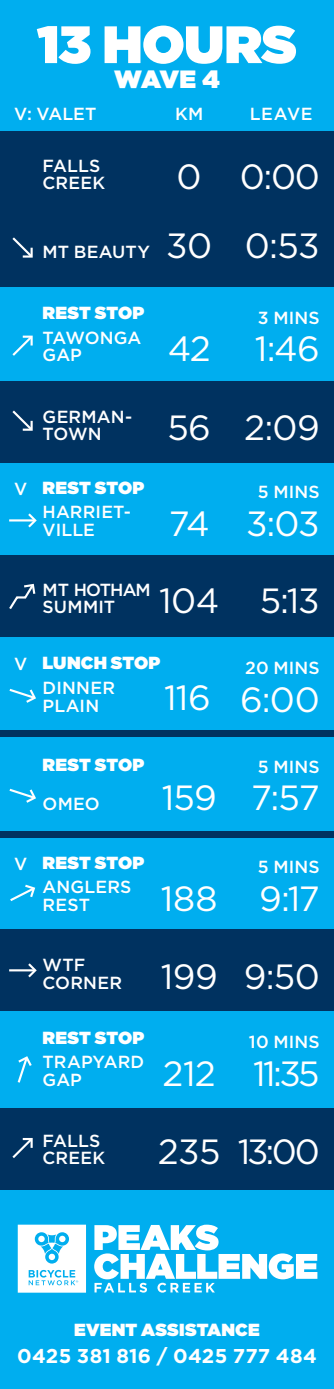
<style>
.page{position:relative;width:334px;height:1389px;background:#fff}
.page>*{position:absolute;margin:0;border:0;box-sizing:border-box;transform-origin:0 0}
.TEXT{font:900 52.5px "Gotham";letter-spacing:-.01em;color:#fff}
.NUMBERS{font:35px "Gotham";letter-spacing:-.02em;color:#fff}
.TEXT-2{font:900 25px "Gotham";color:#fff}
.TEXT-3{font:700 20px "Gotham";letter-spacing:.01em;color:#fff}
.TEXT-4{font:500 17.5px/17.5px "Gotham";letter-spacing:.01em;color:#fff}
.TEXT-5{font:900 17.5px "Gotham";letter-spacing:.01em;color:#fff}
.TEXT-6{font:500 17.5px "Gotham";letter-spacing:-.05em;color:#fff}
</style>
<div class="page">
<div style="left:0;top:0;width:333px;height:1389px;background:#00aeef"></div>
<div style="left:0;top:131px;width:333px;height:156px;background:#003260"></div>
<div style="left:0;top:381px;width:333px;height:81px;background:#003260"></div>
<div style="left:0;top:556px;width:333px;height:81px;background:#003260"></div>
<div style="left:0;top:731px;width:333px;height:6px;background:#003260"></div>
<div style="left:0;top:832px;width:333px;height:6px;background:#003260"></div>
<div style="left:0;top:930px;width:333px;height:81px;background:#003260"></div>
<div style="left:0;top:1108px;width:333px;height:81px;background:#003260"></div>
<svg style="left:94px;top:1225px;width:223px;height:68px"></svg>
<svg style="left:18px;top:1225px;width:68px;height:68px;background:#d6f2fc"></svg>
<svg style="left:12px;top:237px;width:21px;height:21px"></svg>
<svg style="left:12px;top:410px;width:21px;height:21px"></svg>
<hr style="left:9px;top:519px;width:25px;height:3px;background:#fff">
<svg style="left:26px;top:513px;width:11px;height:15px"></svg>
<hr style="left:9px;top:969px;width:25px;height:2px;background:#fff">
<svg style="left:26px;top:963px;width:11px;height:15px"></svg>
<svg style="left:9px;top:688px;width:27px;height:15px"></svg>
<svg style="left:9px;top:788px;width:27px;height:15px"></svg>
<svg style="left:10px;top:884px;width:26px;height:17px"></svg>
<svg style="left:17px;top:1056px;width:15px;height:27px"></svg>
<svg style="left:9px;top:583px;width:27px;height:26px"></svg>
<svg style="left:12px;top:335px;width:21px;height:21px"></svg>
<svg style="left:12px;top:1137px;width:21px;height:21px"></svg>
<p class="TEXT" style="left:37px;top:14px;width:260px">13 HOURS</p>
<p class="TEXT-2" style="left:114px;top:64px;width:107px">WAVE 4</p>
<p class="TEXT-4" style="left:14px;top:105px;width:84px">V: VALET</p>
<p class="TEXT-4" style="left:175px;top:105px;width:30px">KM</p>
<p class="TEXT-4" style="left:249px;top:105px;width:64px">LEAVE</p>
<p class="TEXT-4" style="left:43px;top:156px;width:64px">FALLS<br>CREEK</p>
<p class="NUMBERS" style="left:176px;top:157px;width:27px">0</p>
<p class="NUMBERS" style="left:239px;top:157px;width:81px">0:00</p>
<p class="TEXT-4" style="left:43px;top:242px;width:109px">MT BEAUTY</p>
<p class="NUMBERS" style="left:166px;top:226px;width:47px">30</p>
<p class="NUMBERS" style="left:244px;top:226px;width:76px">0:53</p>
<p class="TEXT-5" style="left:43px;top:303px;width:103px">REST STOP</p>
<p class="TEXT-4" style="left:43px;top:329px;width:100px">TAWONGA<br>GAP</p>
<p class="NUMBERS" style="left:167px;top:330px;width:44px">42</p>
<p class="TEXT-4" style="left:257px;top:309px;width:63px">3 MINS</p>
<p class="NUMBERS" style="left:254px;top:330px;width:66px">1:46</p>
<p class="TEXT-4" style="left:43px;top:407px;width:91px">GERMAN-<br>TOWN</p>
<p class="NUMBERS" style="left:167px;top:408px;width:45px">56</p>
<p class="NUMBERS" style="left:244px;top:408px;width:77px">2:09</p>
<p class="TEXT-4" style="left:14px;top:480px;width:15px">V</p>
<p class="TEXT-5" style="left:43px;top:477px;width:103px">REST STOP</p>
<p class="TEXT-4" style="left:43px;top:503px;width:89px">HARRIET-<br>VILLE</p>
<p class="NUMBERS" style="left:168px;top:504px;width:42px">74</p>
<p class="TEXT-4" style="left:257px;top:483px;width:63px">5 MINS</p>
<p class="NUMBERS" style="left:245px;top:504px;width:75px">3:03</p>
<p class="TEXT-6" style="left:43px;top:579px;width:109px">MT HOTHAM</p>
<p class="TEXT-4" style="left:43px;top:598px;width:74px">SUMMIT</p>
<p class="NUMBERS" style="left:159px;top:581px;width:62px">104</p>
<p class="NUMBERS" style="left:259px;top:581px;width:61px">5:13</p>
<p class="TEXT-4" style="left:14px;top:655px;width:15px">V</p>
<p class="TEXT-5" style="left:43px;top:653px;width:119px">LUNCH STOP</p>
<p class="TEXT-4" style="left:43px;top:679px;width:74px">DINNER<br>PLAIN</p>
<p class="NUMBERS" style="left:164px;top:679px;width:48px">116</p>
<p class="TEXT-4" style="left:245px;top:659px;width:76px">20 MINS</p>
<p class="NUMBERS" style="left:239px;top:680px;width:81px">6:00</p>
<p class="TEXT-5" style="left:43px;top:755px;width:103px">REST STOP</p>
<p class="TEXT-4" style="left:43px;top:795px;width:59px">OMEO</p>
<p class="NUMBERS" style="left:161px;top:778px;width:56px">159</p>
<p class="TEXT-4" style="left:14px;top:854px;width:15px">V</p>
<p class="TEXT-5" style="left:43px;top:852px;width:103px">REST STOP</p>
<p class="TEXT-4" style="left:43px;top:878px;width:90px">ANGLERS<br>REST</p>
<p class="NUMBERS" style="left:161px;top:879px;width:58px">188</p>
<p class="TEXT-4" style="left:257px;top:757px;width:63px">5 MINS</p>
<p class="NUMBERS" style="left:251px;top:778px;width:70px">7:57</p>
<p class="TEXT-4" style="left:257px;top:858px;width:63px">5 MINS</p>
<p class="NUMBERS" style="left:258px;top:879px;width:62px">9:17</p>
<p class="TEXT-4" style="left:43px;top:956px;width:81px">WTF<br>CORNER</p>
<p class="NUMBERS" style="left:160px;top:957px;width:58px">199</p>
<p class="NUMBERS" style="left:243px;top:957px;width:77px">9:50</p>
<p class="TEXT-5" style="left:43px;top:1027px;width:103px">REST STOP</p>
<p class="TEXT-4" style="left:43px;top:1053px;width:103px">TRAPYARD<br>GAP</p>
<p class="NUMBERS" style="left:162px;top:1054px;width:54px">212</p>
<p class="TEXT-4" style="left:248px;top:1033px;width:72px">10 MINS</p>
<p class="NUMBERS" style="left:253px;top:1054px;width:68px">11:35</p>
<p class="TEXT-4" style="left:43px;top:1131px;width:64px">FALLS<br>CREEK</p>
<p class="NUMBERS" style="left:158px;top:1133px;width:64px">235</p>
<p class="NUMBERS" style="left:237px;top:1133px;width:83px">13:00</p>
<p class="TEXT-5" style="left:74px;top:1320px;width:187px">EVENT ASSISTANCE</p>
<p class="TEXT-3" style="left:17px;top:1344px;width:300px">0425 381 816 / 0425 777 484</p>
</div>
